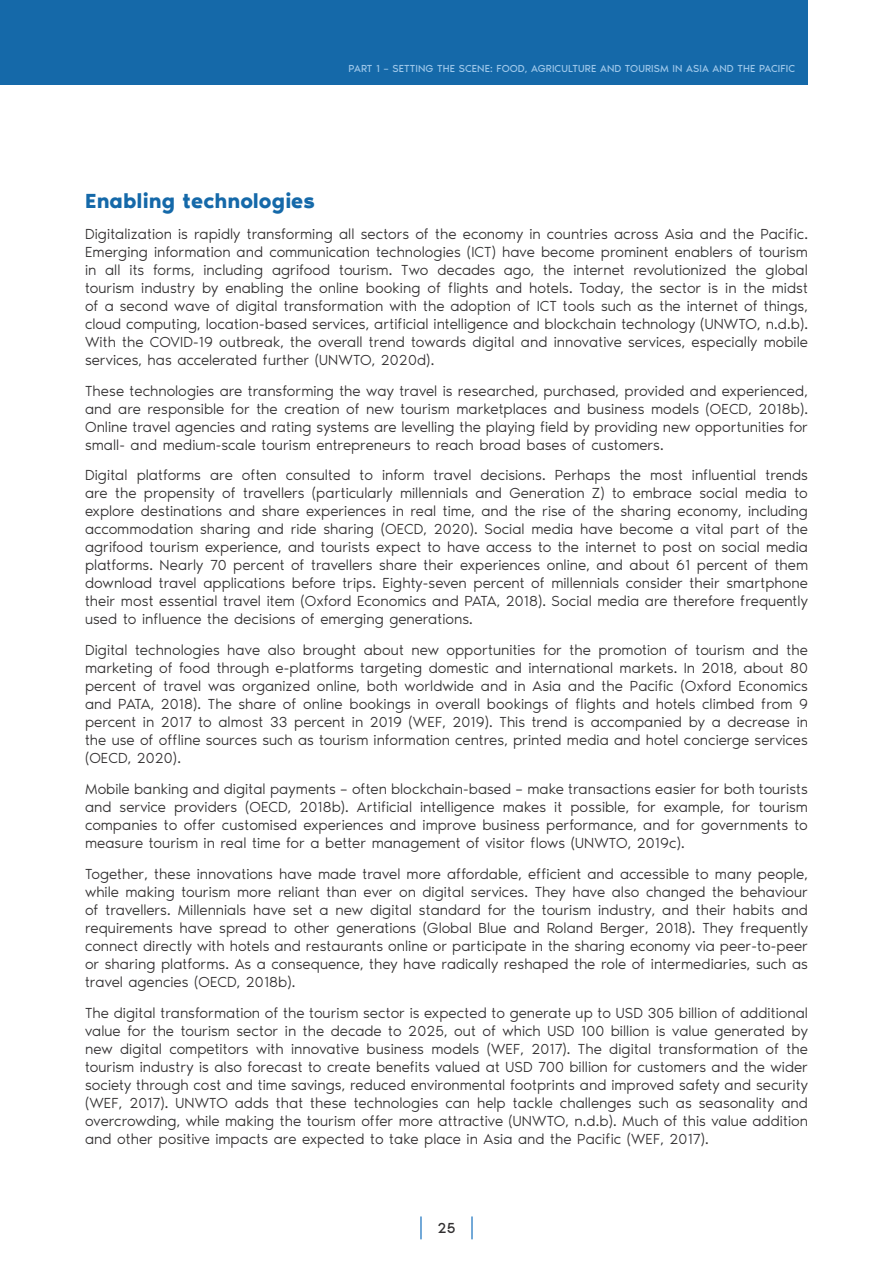
<style>
.page{position:relative;width:893px;height:1263px;background:#fff}
.page>*{position:absolute;margin:0;border:0;box-sizing:border-box;transform-origin:0 0}
.SUBHEAD_2{font:600 21px "Noir Pro";color:#1569a9}
.BODY{font:300 15px/18px "Noir Pro";color:#312f30;text-align:justify}
.t1{font:15px "Noir Pro";color:#312f30}
.t2{font:10.5px "Noir Pro";letter-spacing:.01em;color:#a0c9eb}
</style>
<div class="page">
<div style="left:0;top:0;width:808px;height:85px;background:#1569a9"></div>
<hr style="left:420px;top:1217px;width:2px;height:22px;background:#448dcb">
<hr style="left:471px;top:1217px;width:2px;height:22px;background:#448dcb">
<p class="t2" style="left:348px;top:61px;width:448px">PART 1 – SETTING THE SCENE: FOOD, AGRICULTURE AND TOURISM IN ASIA AND THE PACIFIC</p>
<p class="SUBHEAD_2" style="left:85px;top:185px;width:231px">Enabling technologies</p>
<p class="BODY" style="left:85px;top:224px;width:724px">Digitalization is rapidly transforming all sectors of the economy in countries across Asia and the Pacific.<br>Emerging information and communication technologies (ICT) have become prominent enablers of tourism in all its forms, including agrifood tourism. Two decades ago, the internet revolutionized the global tourism industry by enabling the online booking of flights and hotels. Today, the sector is in the midst of a second wave of digital transformation with the adoption of ICT tools such as the internet of things, cloud computing, location-based services, artificial intelligence and blockchain technology (UNWTO, n.d.b).<br>With the COVID-19 outbreak, the overall trend towards digital and innovative services, especially mobile services, has accelerated further (UNWTO, 2020d).</p>
<p class="BODY" style="left:85px;top:381px;width:724px">These technologies are transforming the way travel is researched, purchased, provided and experienced, and are responsible for the creation of new tourism marketplaces and business models (OECD, 2018b).<br>Online travel agencies and rating systems are levelling the playing field by providing new opportunities for small- and medium-scale tourism entrepreneurs to reach broad bases of customers.</p>
<p class="BODY" style="left:85px;top:466px;width:724px">Digital platforms are often consulted to inform travel decisions. Perhaps the most influential trends are the propensity of travellers (particularly millennials and Generation Z) to embrace social media to explore destinations and share experiences in real time, and the rise of the sharing economy, including accommodation sharing and ride sharing (OECD, 2020). Social media have become a vital part of the agrifood tourism experience, and tourists expect to have access to the internet to post on social media platforms. Nearly 70 percent of travellers share their experiences online, and about 61 percent of them download travel applications before trips. Eighty-seven percent of millennials consider their smartphone their most essential travel item (Oxford Economics and PATA, 2018). Social media are therefore frequently used to influence the decisions of emerging generations.</p>
<p class="BODY" style="left:85px;top:640px;width:724px">Digital technologies have also brought about new opportunities for the promotion of tourism and the marketing of food through e-platforms targeting domestic and international markets. In 2018, about 80 percent of travel was organized online, both worldwide and in Asia and the Pacific (Oxford Economics and PATA, 2018). The share of online bookings in overall bookings of flights and hotels climbed from 9 percent in 2017 to almost 33 percent in 2019 (WEF, 2019). This trend is accompanied by a decrease in the use of offline sources such as tourism information centres, printed media and hotel concierge services (OECD, 2020).</p>
<p class="BODY" style="left:85px;top:779px;width:724px">Mobile banking and digital payments – often blockchain-based – make transactions easier for both tourists and service providers (OECD, 2018b). Artificial intelligence makes it possible, for example, for tourism companies to offer customised experiences and improve business performance, and for governments to measure tourism in real time for a better management of visitor flows (UNWTO, 2019c).</p>
<p class="BODY" style="left:85px;top:864px;width:724px">Together, these innovations have made travel more affordable, efficient and accessible to many people, while making tourism more reliant than ever on digital services. They have also changed the behaviour of travellers. Millennials have set a new digital standard for the tourism industry, and their habits and requirements have spread to other generations (Global Blue and Roland Berger, 2018). They frequently connect directly with hotels and restaurants online or participate in the sharing economy via peer-to-peer or sharing platforms. As a consequence, they have radically reshaped the role of intermediaries, such as travel agencies (OECD, 2018b).</p>
<p class="BODY" style="left:85px;top:1003px;width:724px">The digital transformation of the tourism sector is expected to generate up to USD 305 billion of additional value for the tourism sector in the decade to 2025, out of which USD 100 billion is value generated by new digital competitors with innovative business models (WEF, 2017). The digital transformation of the tourism industry is also forecast to create benefits valued at USD 700 billion for customers and the wider society through cost and time savings, reduced environmental footprints and improved safety and security (WEF, 2017). UNWTO adds that these technologies can help tackle challenges such as seasonality and overcrowding, while making the tourism offer more attractive (UNWTO, n.d.b). Much of this value addition and other positive impacts are expected to take place in Asia and the Pacific (WEF, 2017).</p>
<p class="t1" style="left:437px;top:1217px;width:20px">25</p>
</div>
